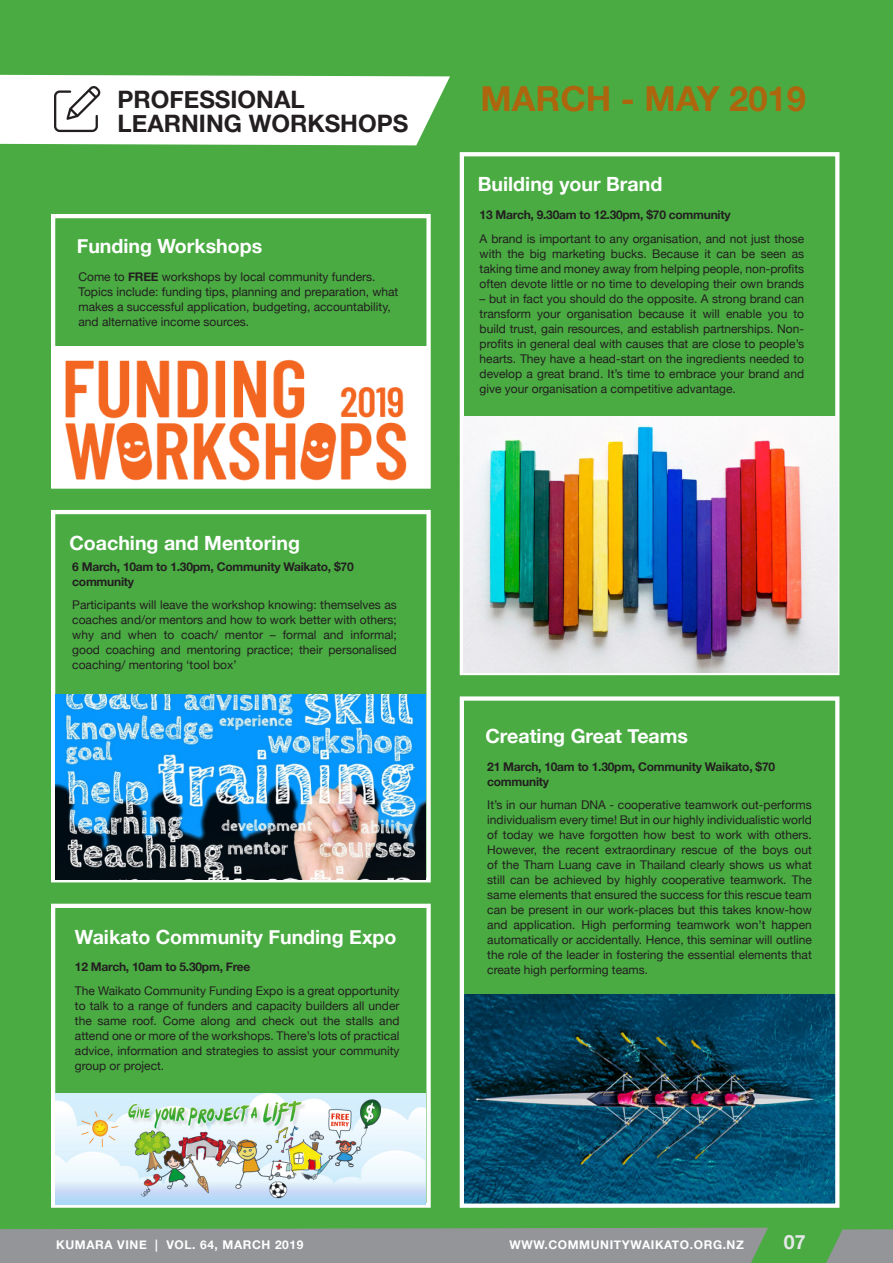
<style>
.page{position:relative;width:893px;height:1263px;background:#4aab42}
.page>*{position:absolute;margin:0;border:0;box-sizing:border-box;transform-origin:0 0}
.t1{font:700 34.5px "Helvetica Neue";color:#ad660d}
.t2{font:700 24px/24px "Helvetica Neue";color:#231f20}
.t3{font:700 19.65px "Helvetica Neue";color:#fff}
.t4{font:700 19.65px "Helvetica Neue";color:#e6e7e9}
.t5{font:12px/15px "Helvetica Neue";color:#231f20;text-align:justify}
.t6{font:700 12px/15px "Helvetica Neue";letter-spacing:-.02em;color:#231f20}
.t7{font:700 12px "Helvetica Neue";letter-spacing:.05em;color:#fff}
.s1{font-weight:700}
</style>
<div class="page">
<div style="left:0;top:1228px;width:768px;height:35px;background:#939598"></div>
<svg style="left:826px;top:1229px;width:67px;height:34px;background:#89978c"></svg>
<svg style="left:0;top:75px;width:450px;height:70px;background:#f2f7f1"></svg>
<div style="left:51px;top:214px;width:380px;height:275px;border:4px solid #fff"></div>
<img style="left:53px;top:346px;width:377px;height:142px">
<div style="left:51px;top:510px;width:380px;height:372px;border:4px solid #fff"></div>
<img style="left:55px;top:694px;width:371px;height:185px">
<div style="left:51px;top:904px;width:380px;height:304px;border:4px solid #fff"></div>
<img style="left:55px;top:1094px;width:371px;height:110px">
<div style="left:460px;top:152px;width:379px;height:523px;border:4px solid #fff"></div>
<img style="left:463px;top:416px;width:375px;height:256px">
<img style="left:465px;top:994px;width:369px;height:209px">
<div style="left:460px;top:696px;width:379px;height:512px;border:4px solid #fff"></div>
<p class="t2" style="left:118px;top:88px;width:292px">PROFESSIONAL<br>LEARNING WORKSHOPS</p>
<p class="t1" style="left:480px;top:72px;width:327px">MARCH - MAY 2019</p>
<p class="t3" style="left:77px;top:230px;width:187px">Funding Workshops</p>
<p class="t5" style="left:78px;top:270px;width:321px;text-align:left">Come to <span class="s1">FREE</span> workshops by local community funders.<br>Topics include: funding tips, planning and preparation, what makes a successful application, budgeting, accountability, and alternative income sources.</p>
<p class="t3" style="left:69px;top:528px;width:232px">Coaching and Mentoring</p>
<p class="t6" style="left:72px;top:559px;width:283px">6 March, 10am to 1.30pm, Community Waikato, $70 community</p>
<p class="t5" style="left:72px;top:598px;width:326px">Participants will leave the workshop knowing: themselves as coaches and/or mentors and how to work better with others; why and when to coach/ mentor – formal and informal; good coaching and mentoring practice; their personalised coaching/ mentoring ‘tool box’</p>
<p class="t3" style="left:75px;top:922px;width:323px">Waikato Community Funding Expo</p>
<p class="t6" style="left:75px;top:960px;width:177px">12 March, 10am to 5.30pm, Free</p>
<p class="t5" style="left:75px;top:984px;width:326px">The Waikato Community Funding Expo is a great opportunity to talk to a range of funders and capacity builders all under the same roof. Come along and check out the stalls and attend one or more of the workshops. There’s lots of practical advice, information and strategies to assist your community group or project.</p>
<p class="t3" style="left:478px;top:169px;width:186px">Building your Brand</p>
<p class="t6" style="left:480px;top:208px;width:253px">13 March, 9.30am to 12.30pm, $70 community</p>
<p class="t5" style="left:480px;top:232px;width:326px">A brand is important to any organisation, and not just those with the big marketing bucks. Because it can be seen as taking time and money away from helping people, non-profits often devote little or no time to developing their own brands</p>
<p class="t5" style="left:480px;top:292px;width:326px">– but in fact you should do the opposite. A strong brand can transform your organisation because it will enable you to build trust, gain resources, and establish partnerships. Non&shy;profits in general deal with causes that are close to people’s hearts. They have a head-start on the ingredients needed to develop a great brand. It’s time to embrace your brand and give your organisation a competitive advantage.</p>
<p class="t3" style="left:485px;top:720px;width:204px">Creating Great Teams</p>
<p class="t6" style="left:487px;top:759px;width:289px">21 March, 10am to 1.30pm, Community Waikato, $70 community</p>
<p class="t5" style="left:487px;top:798px;width:326px">It’s in our human DNA - cooperative teamwork out-performs individualism every time! But in our highly individualistic world of today we have forgotten how best to work with others.<br>However, the recent extraordinary rescue of the boys out of the Tham Luang cave in Thailand clearly shows us what still can be achieved by highly cooperative teamwork. The same elements that ensured the success for this rescue team can be present in our work-places but this takes know-how and application. High performing teamwork won’t happen automatically or accidentally. Hence, this seminar will outline the role of the leader in fostering the essential elements that create high performing teams.</p>
<p class="t7" style="left:56px;top:1235px;width:249px">KUMARA VINE | VOL. 64, MARCH 2019</p>
<p class="t7" style="left:509px;top:1235px;width:236px">WWW.COMMUNITYWAIKATO.ORG.NZ</p>
<p class="t4" style="left:784px;top:1227px;width:23px">07</p>
</div>
